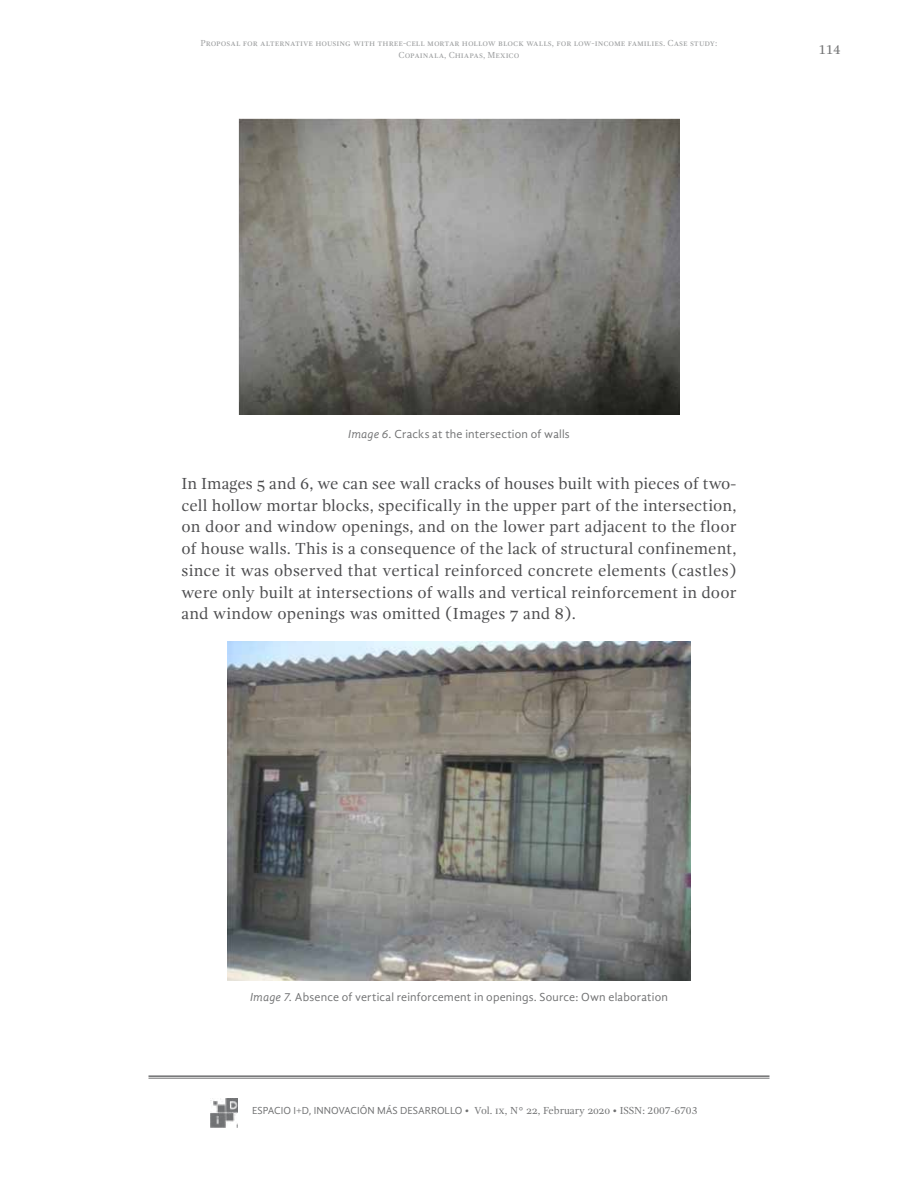
<style>
.page{position:relative;width:918px;height:1188px;background:#fff}
.page>*{position:absolute;margin:0;border:0;box-sizing:border-box;transform-origin:0 0}
.t1{font:16.5px/21.8px "Gandhi Serif";letter-spacing:.01em;color:#4b4b4d;text-align:justify}
.t2{font:13.5px "Gandhi Serif";color:#707172}
.t3{font:12px "Gandhi Sans";letter-spacing:.01em;color:#707172}
.t4{font:10.5px "Gandhi Serif";color:#707172}
.t5{font:9px/12px "Gandhi Serif";color:#9c9e9f;text-align:center}
.s1{font-style:italic}
.s2{font-family:"Gandhi Sans"}
</style>
<div class="page">
<hr style="left:148px;top:1075px;width:622px;height:2px;background:#707172">
<hr style="left:148px;top:1078px;width:622px;height:1px;background:#707172">
<img style="left:211px;top:1098px;width:27px;height:29px">
<img style="left:238px;top:119px;width:442px;height:296px">
<img style="left:228px;top:641px;width:462px;height:339px">
<p class="t5" style="left:201px;top:37px;width:518px">Proposal for alternative housing with three-cell mortar hollow block walls, for low-income families. Case study:<br>Copainala, Chiapas, Mexico</p>
<p class="t2" style="left:818px;top:42px;width:24px">114</p>
<p class="t3" style="left:348px;top:428px;width:223px"><span class="s1">Image 6.</span> Cracks at the intersection of walls</p>
<p class="t1" style="left:181px;top:473px;width:557px">In Images 5 and 6, we can see wall cracks of houses built with pieces of two&shy;cell hollow mortar blocks, specifically in the upper part of the intersection, on door and window openings, and on the lower part adjacent to the floor of house walls. This is a consequence of the lack of structural confinement, since it was observed that vertical reinforced concrete elements (castles) were only built at intersections of walls and vertical reinforcement in door and window openings was omitted (Images 7 and 8).</p>
<p class="t3" style="left:250px;top:990px;width:419px"><span class="s1">Image 7.</span> Absence of vertical reinforcement in openings. Source: Own elaboration</p>
<p class="t4" style="left:252px;top:1105px;width:447px"><span class="s2">ESPACIO I+D, INNOVACIÓN MÁS DESARROLLO</span> <span class="s1">•</span> Vol. ix, N° 22, February 2020 • ISSN: 2007-6703</p>
</div>
